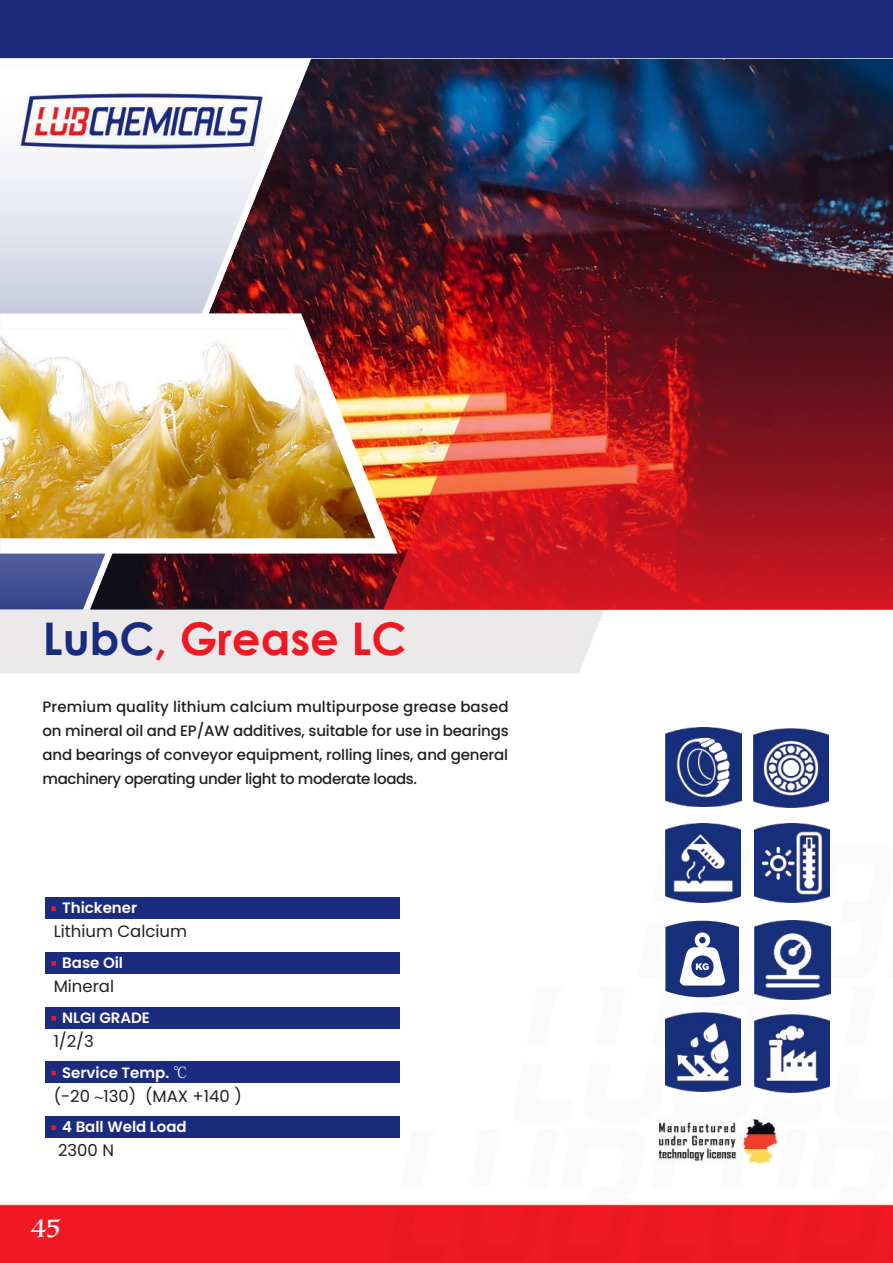
<style>
.page{position:relative;width:893px;height:1263px;background:#fff}
.page>*{position:absolute;margin:0;border:0;box-sizing:border-box;transform-origin:0 0}
.t1{font:700 45px "Century Gothic";color:#ef1923}
.t2{font:27px "Luminari";color:#fff}
.t3{font:16.5px "Poppins";color:#241f1f}
.t4{font:500 15px/24px "Poppins";letter-spacing:-.025em;color:#241f1f;text-align:justify}
.t5{font:600 15px "Poppins";color:#fff}
.s1{color:#1b2b7d}
.s2{font-family:"Koz Min Pr 6 N";font-weight:400}
.s3{font-family:"Times New Roman";font-weight:700}
</style>
<div class="page">
<img style="left:0;top:0;width:893px;height:1263px">
<svg style="left:0;top:59px;width:90px;height:550px"></svg>
<img style="left:90px;top:59px;width:294px;height:550px">
<svg style="left:0;top:313px;width:384px;height:241px"></svg>
<img style="left:0;top:329px;width:375px;height:209px">
<img style="left:665px;top:1012px;width:76px;height:79px">
<svg style="left:665px;top:920px;width:74px;height:77px"></svg>
<img style="left:754px;top:920px;width:76px;height:79px">
<img style="left:754px;top:1014px;width:76px;height:79px">
<img style="left:754px;top:824px;width:76px;height:79px">
<img style="left:665px;top:728px;width:76px;height:79px">
<img style="left:753px;top:729px;width:76px;height:79px">
<img style="left:665px;top:824px;width:76px;height:79px">
<div style="left:45px;top:897px;width:355px;height:21px;background:#1b2b7d"></div>
<svg style="left:51px;top:906px;width:5px;height:5px"></svg>
<div style="left:45px;top:952px;width:355px;height:21px;background:#1b2b7d"></div>
<svg style="left:51px;top:961px;width:5px;height:5px"></svg>
<div style="left:45px;top:1007px;width:355px;height:21px;background:#1b2b7d"></div>
<svg style="left:51px;top:1016px;width:5px;height:4px"></svg>
<div style="left:45px;top:1062px;width:355px;height:21px;background:#1b2b7d"></div>
<svg style="left:51px;top:1071px;width:5px;height:4px"></svg>
<div style="left:45px;top:1116px;width:355px;height:21px;background:#1b2b7d"></div>
<svg style="left:51px;top:1125px;width:5px;height:5px"></svg>
<img style="left:384px;top:59px;width:509px;height:550px">
<h1 class="t1" style="left:43px;top:604px;width:365px"><span class="s1">LubC</span>, Grease LC</h1>
<p class="t4" style="left:43px;top:695px;width:468px">Premium quality lithium calcium multipurpose grease based on mineral oil and EP/AW additives, suitable for use in bearings and bearings of conveyor equipment, rolling lines, and general machinery operating under light to moderate loads.</p>
<p class="t5" style="left:62px;top:899px;width:77px">Thickener</p>
<p class="t3" style="left:54px;top:922px;width:135px">Lithium Calcium</p>
<p class="t5" style="left:62px;top:954px;width:62px">Base Oil</p>
<p class="t3" style="left:54px;top:977px;width:62px">Mineral</p>
<p class="t5" style="left:62px;top:1009px;width:89px">NLGI GRADE</p>
<p class="t3" style="left:54px;top:1031px;width:42px">1/2/3</p>
<p class="t5" style="left:62px;top:1063px;width:127px">Service Temp <span class="s2">°C</span>.</p>
<p class="t3" style="left:54px;top:1086px;width:190px">(-20 <span class="s3">⁓</span>130) (MAX +140 (</p>
<p class="t5" style="left:62px;top:1118px;width:126px">4 Ball Weld Load</p>
<p class="t3" style="left:58px;top:1141px;width:57px">2300 N</p>
<h2 class="t2" style="left:31px;top:1204px;width:31px">45</h2>
</div>
